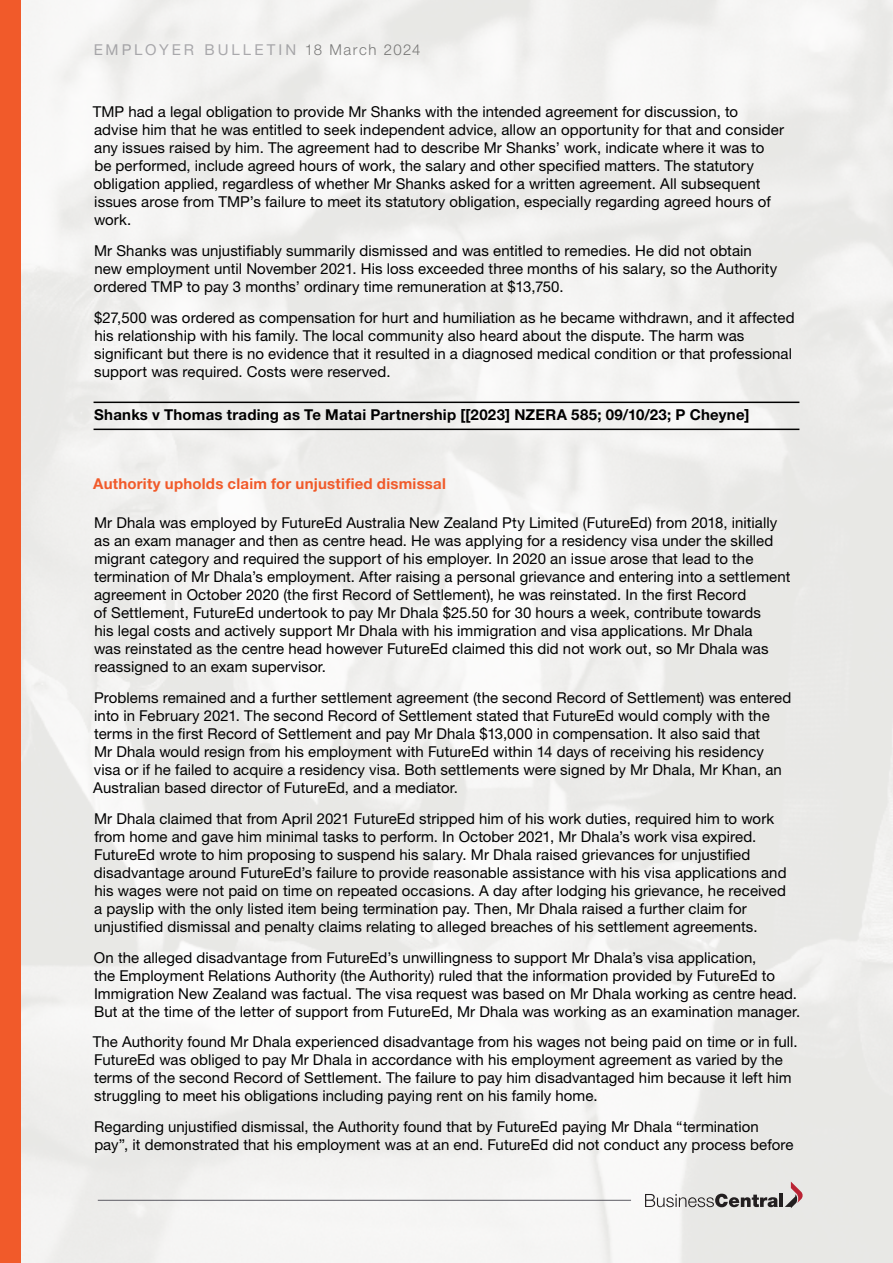
<style>
.page{position:relative;width:893px;height:1263px;background:#fff}
.page>*{position:absolute;margin:0;border:0;box-sizing:border-box;transform-origin:0 0}
.t1{font:15px/18px "Helvetica Neue LT Pro";letter-spacing:.005em;color:#000}
.t2{font:700 15px "Helvetica Neue LT Pro";letter-spacing:.015em;color:#000}
.t3{font:700 15px "Helvetica Neue LT Pro";letter-spacing:.015em;color:#f15a2a}
.t4{font:15px "Helvetica Neue LT Pro";letter-spacing:.2em;color:#5c5b63}
.s1{font-weight:300;color:#000}
</style>
<div class="page">
<img style="left:21px;top:0;width:872px;height:1263px">
<hr style="left:98px;top:1200px;width:533px;height:1px;background:#5c5b63">
<svg style="left:645px;top:1194px;width:133px;height:13px"></svg>
<hr style="left:779px;top:1194px;width:4px;height:13px;background:#231f20">
<svg style="left:785px;top:1181px;width:18px;height:27px"></svg>
<div style="left:0;top:0;width:21px;height:1263px;background:#f15a2a"></div>
<hr style="left:94px;top:402px;width:705px;height:1px;background:#000">
<hr style="left:94px;top:429px;width:705px;height:1px;background:#000">
<p class="t4" style="left:94px;top:41px;width:328px">EMPLOYER BULLETIN <span class="s1">18 March 2024</span></p>
<p class="t1" style="left:93px;top:102px;width:693px">TMP had a legal obligation to provide Mr Shanks with the intended agreement for discussion, to advise him that he was entitled to seek independent advice, allow an opportunity for that and consider any issues raised by him. The agreement had to describe Mr Shanks’ work, indicate where it was to<br>be performed, include agreed hours of work, the salary and other specified matters. The statutory obligation applied, regardless of whether Mr Shanks asked for a written agreement. All subsequent issues arose from TMP’s failure to meet its statutory obligation, especially regarding agreed hours of work.</p>
<p class="t1" style="left:94px;top:241px;width:685px">Mr Shanks was unjustifiably summarily dismissed and was entitled to remedies. He did not obtain new employment until November 2021. His loss exceeded three months of his salary, so the Authority ordered TMP to pay 3 months’ ordinary time remuneration at $13,750.</p>
<p class="t1" style="left:94px;top:308px;width:702px">$27,500 was ordered as compensation for hurt and humiliation as he became withdrawn, and it affected his relationship with his family. The local community also heard about the dispute. The harm was significant but there is no evidence that it resulted in a diagnosed medical condition or that professional support was required. Costs were reserved.</p>
<p class="t2" style="left:94px;top:405px;width:657px">Shanks v Thomas trading as Te Matai Partnership [[2023] NZERA 585; 09/10/23; P Cheyne]</p>
<p class="t3" style="left:93px;top:474px;width:354px">Authority upholds claim for unjustified dismissal</p>
<p class="t1" style="left:94px;top:514px;width:698px">Mr Dhala was employed by FutureEd Australia New Zealand Pty Limited (FutureEd) from 2018, initially as an exam manager and then as centre head. He was applying for a residency visa under the skilled migrant category and required the support of his employer. In 2020 an issue arose that lead to the termination of Mr Dhala’s employment. After raising a personal grievance and entering into a settlement agreement in October 2020 (the first Record of Settlement), he was reinstated. In the first Record<br>of Settlement, FutureEd undertook to pay Mr Dhala $25.50 for 30 hours a week, contribute towards<br>his legal costs and actively support Mr Dhala with his immigration and visa applications. Mr Dhala<br>was reinstated as the centre head however FutureEd claimed this did not work out, so Mr Dhala was reassigned to an exam supervisor.</p>
<p class="t1" style="left:93px;top:689px;width:699px">Problems remained and a further settlement agreement (the second Record of Settlement) was entered into in February 2021. The second Record of Settlement stated that FutureEd would comply with the terms in the first Record of Settlement and pay Mr Dhala $13,000 in compensation. It also said that<br>Mr Dhala would resign from his employment with FutureEd within 14 days of receiving his residency visa or if he failed to acquire a residency visa. Both settlements were signed by Mr Dhala, Mr Khan, an Australian based director of FutureEd, and a mediator.</p>
<p class="t1" style="left:94px;top:809px;width:694px">Mr Dhala claimed that from April 2021 FutureEd stripped him of his work duties, required him to work from home and gave him minimal tasks to perform. In October 2021, Mr Dhala’s work visa expired.<br>FutureEd wrote to him proposing to suspend his salary. Mr Dhala raised grievances for unjustified disadvantage around FutureEd’s failure to provide reasonable assistance with his visa applications and his wages were not paid on time on repeated occasions. A day after lodging his grievance, he received a payslip with the only listed item being termination pay. Then, Mr Dhala raised a further claim for unjustified dismissal and penalty claims relating to alleged breaches of his settlement agreements.</p>
<p class="t1" style="left:94px;top:948px;width:708px">On the alleged disadvantage from FutureEd’s unwillingness to support Mr Dhala’s visa application,<br>the Employment Relations Authority (the Authority) ruled that the information provided by FutureEd to Immigration New Zealand was factual. The visa request was based on Mr Dhala working as centre head.<br>But at the time of the letter of support from FutureEd, Mr Dhala was working as an examination manager.</p>
<p class="t1" style="left:93px;top:1033px;width:706px">The Authority found Mr Dhala experienced disadvantage from his wages not being paid on time or in full.<br>FutureEd was obliged to pay Mr Dhala in accordance with his employment agreement as varied by the terms of the second Record of Settlement. The failure to pay him disadvantaged him because it left him struggling to meet his obligations including paying rent on his family home.</p>
<p class="t1" style="left:94px;top:1118px;width:701px">Regarding unjustified dismissal, the Authority found that by FutureEd paying Mr Dhala “termination pay”, it demonstrated that his employment was at an end. FutureEd did not conduct any process before</p>
</div>
